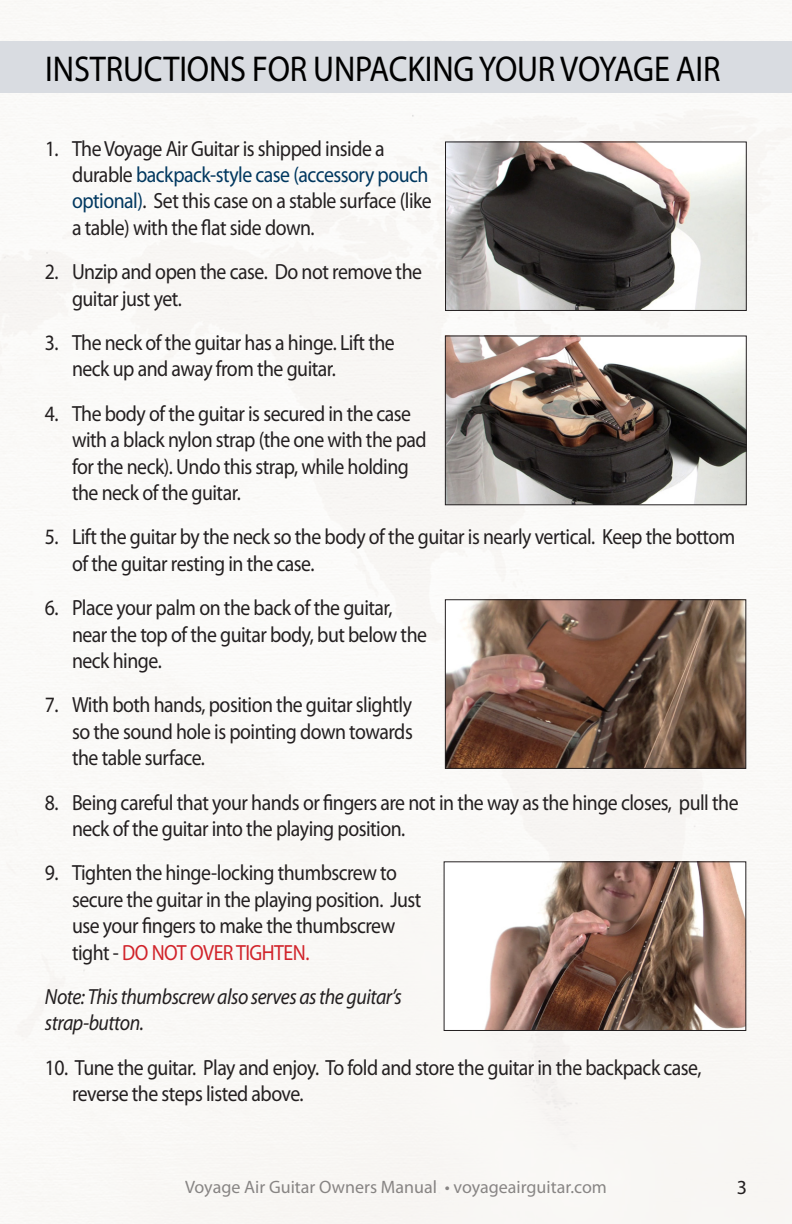
<style>
.page{position:relative;width:792px;height:1224px;background:#faf8f6}
.page>*{position:absolute;margin:0;border:0;box-sizing:border-box;transform-origin:0 0}
.t1{font:36px "Myriad Pro";letter-spacing:-.005em;color:#000;scale:.9 1}
.t2{font:22px/26.4px "Myriad Pro";letter-spacing:-.025em;color:#231f20;scale:.9 1}
.t3{font:italic 22px/26.4px "Myriad Pro";letter-spacing:-.025em;color:#231f20;scale:.9 1}
.t4{font:20px "Myriad Pro";color:#231f20}
.t5{font:18px "Myriad Pro";color:#231f20}
.s1{color:#00375f}
.s2{color:#d1232a}
</style>
<div class="page">
<img style="left:447px;top:338px;width:298px;height:165px">
<div style="left:445px;top:336px;width:302px;height:169px;border:1px solid #231f20"></div>
<img style="left:447px;top:144px;width:298px;height:165px">
<div style="left:445px;top:142px;width:302px;height:169px;border:1px solid #231f20"></div>
<img style="left:446px;top:864px;width:298px;height:165px">
<div style="left:444px;top:862px;width:302px;height:169px;border:1px solid #231f20"></div>
<img style="left:447px;top:601px;width:297px;height:166px">
<div style="left:445px;top:599px;width:301px;height:170px;border:1px solid #231f20"></div>
<img style="left:0;top:624px;width:35px;height:160px">
<div style="left:0;top:41px;width:792px;height:52px;background:#d9dce1"></div>
<h1 class="t1" style="left:45px;top:46px;width:752px">Instructions for Unpacking Your Voyage Air</h1>
<p class="t2" style="left:72px;top:135px;width:401px;text-indent:-27px">1. The Voyage Air Guitar is shipped inside a durable <span class="s1">backpack-style case (accessory pouch optional)</span>. Set this case on a stable surface (like a table) with the flat side down.</p>
<p class="t2" style="left:72px;top:258px;width:391px;text-indent:-27px">2. Unzip and open the case. Do not remove the guitar just yet.</p>
<p class="t2" style="left:72px;top:329px;width:360px;text-indent:-27px">3. The neck of the guitar has a hinge. Lift the neck up and away from the guitar.</p>
<p class="t2" style="left:72px;top:400px;width:396px;text-indent:-27px">4. The body of the guitar is secured in the case with a black nylon strap (the one with the pad for the neck). Undo this strap, while holding the neck of the guitar.</p>
<p class="t2" style="left:72px;top:523px;width:739px;text-indent:-27px">5. Lift the guitar by the neck so the body of the guitar is nearly vertical. Keep the bottom of the guitar resting in the case.</p>
<p class="t2" style="left:72px;top:594px;width:396px;text-indent:-27px">6. Place your palm on the back of the guitar, near the top of the guitar body, but below the neck hinge.</p>
<p class="t2" style="left:72px;top:691px;width:380px;text-align:justify;text-indent:-27px">7. With both hands, position the guitar slightly so the sound hole is pointing down towards the table surface.</p>
<p class="t2" style="left:72px;top:789px;width:742px;text-indent:-27px">8. Being careful that your hands or fingers are not in the way as the hinge closes, pull the neck of the guitar into the playing position.</p>
<p class="t2" style="left:72px;top:859px;width:390px;text-indent:-27px">9. Tighten the hinge-locking thumbscrew to secure the guitar in the playing position. Just use your fingers to make the thumbscrew tight - <span class="s2">DO NOT OVER TIG HTEN .</span></p>
<p class="t3" style="left:45px;top:983px;width:398px">Note: This thumbscrew also serves as the guitar’s strap-button.</p>
<p class="t2" style="left:72px;top:1054px;width:701px;text-indent:-27px">10. Tune the guitar. Play and enjoy. To fold and store the guitar in the backpack case, reverse the steps listed above.</p>
<p class="t5" style="left:185px;top:1175px;width:423px">Voyage Air Guitar Owners Manual • voyageairguitar.com</p>
<p class="t4" style="left:737px;top:1175px;width:12px">3</p>
</div>
